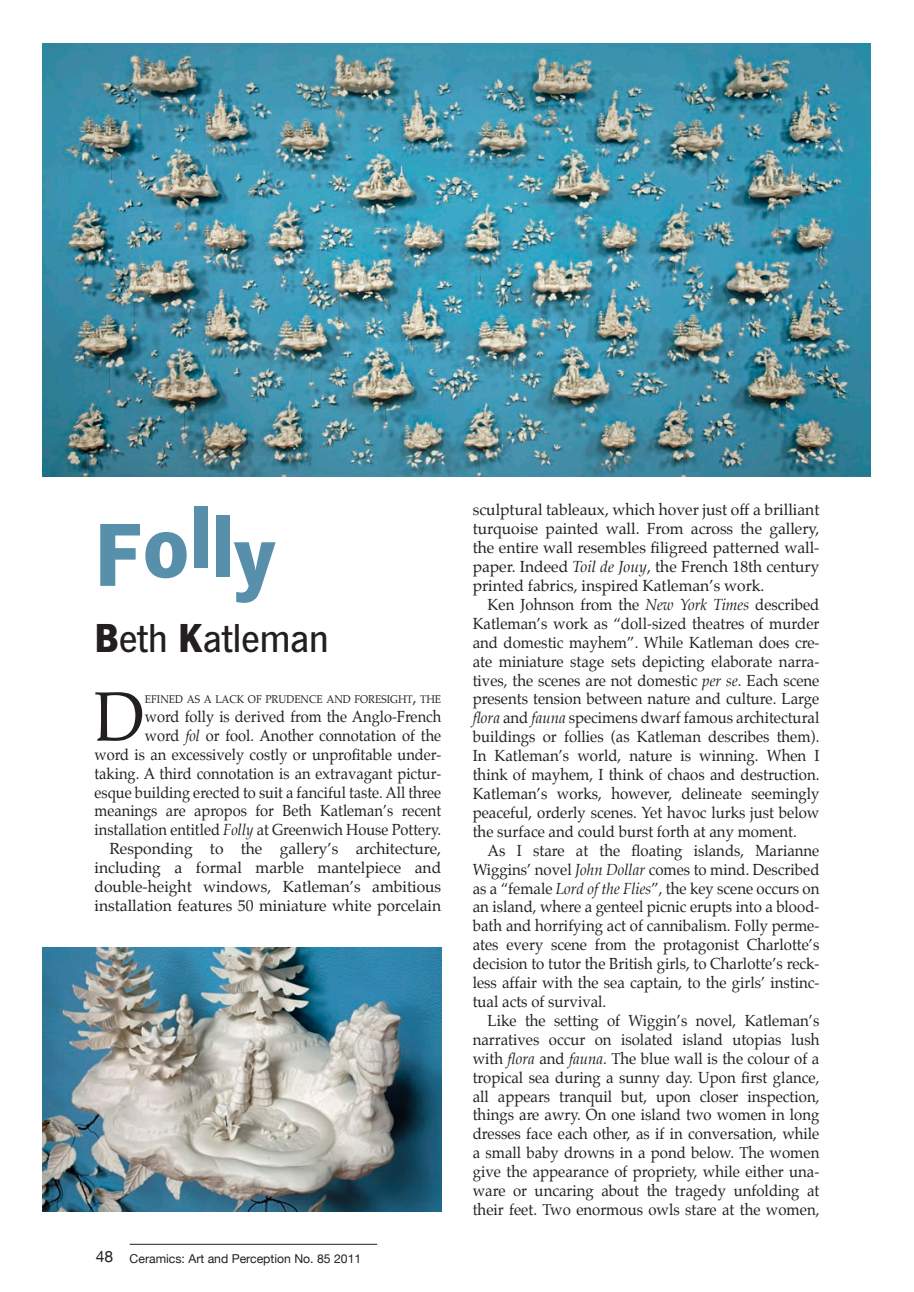
<style>
.page{position:relative;width:914px;height:1292px;background:#fff}
.page>*{position:absolute;margin:0;border:0;box-sizing:border-box;transform-origin:0 0}
.t1{font:700 92.75px "News Got T";color:#5890ab}
.body_copy{font:70px "Palatino";color:#231f20;scale:.93 1}
.t2{font:500 42px "News Got T";color:#231f20}
.body_copy-2{font:15.75px/18.9px "Palatino";color:#231f20;text-align:justify;scale:.95 1}
.body_copy-3{font:15.75px/18.9px "Palatino";color:#231f20;text-align:justify}
.body_copy-4{font:15.75px/18.9px "Palatino";color:#231f20;text-align:right;scale:.93 1}
.t3{font:15.75px "Helvetica Neue";color:#231f20}
.t4{font:12.25px "Helvetica Neue";color:#231f20}
.body_copy-5{font:11.03px "Palatino";color:#231f20;scale:.93 1}
.s1{font-weight:700}
.s2{font-size:15.75px}
.s3{font-style:italic}
</style>
<div class="page">
<hr style="left:130px;top:1243px;width:247px;height:1px;background:#231f20">
<img style="left:42px;top:44px;width:828px;height:432px">
<img style="left:42px;top:947px;width:399px;height:264px">
<p class="t1" style="left:94px;top:491px;width:182px">Folly</p>
<p class="t2" style="left:94px;top:615px;width:236px"><span class="s1">B</span>eth <span class="s1">K</span>atleman</p>
<p class="body_copy" style="left:94px;top:658px;width:56px">D</p>
<p class="body_copy-5" style="left:145px;top:690px;width:320px">EFINED AS A LACK OF PRUDENCE AND FORESIGHT<span class="s2">,</span> THE</p>
<p class="body_copy-4" style="left:94px;top:707px;width:374px">word folly is derived from the Anglo-French<br>word <span class="s3">fol</span> or fool. Another connotation of the<br>word is an excessively costly or unprofitable under&shy;taking. A third connotation is an extravagant pictur&shy;esque building erected to suit a fanciful taste. All three meanings are apropos for Beth Katleman’s recent installation entitled <span class="s3">Folly</span> at Greenwich House Pottery.</p>
<p class="body_copy-3" style="left:94px;top:839px;width:348px;text-indent:15px">Responding to the gallery’s architecture, including a formal marble mantelpiece and double-height windows, Katleman’s ambitious installation features 50 miniature white porcelain</p>
<p class="t3" style="left:96px;top:1247px;width:19px">48</p>
<p class="t4" style="left:130px;top:1251px;width:233px">Ceramics: Art and Perception No. 85 2011</p>
<p class="body_copy-3" style="left:472px;top:500px;width:348px">sculptural tableaux, which hover just off a brilliant turquoise painted wall. From across the gallery, the entire wall resembles filigreed patterned wall&shy;paper. Indeed <span class="s3">Toil de Jouy</span>, the French 18th century printed fabrics, inspired Katleman’s work.</p>
<p class="body_copy-2" style="left:472px;top:595px;width:366px;text-indent:15px">Ken Johnson from the <span class="s3">New York Times</span> described Katleman’s work as “doll-sized theatres of murder and domestic mayhem”. While Katleman does cre&shy;ate miniature stage sets depicting elaborate narra&shy;tives, the scenes are not domestic <span class="s3">per se</span>. Each scene presents tension between nature and culture. Large <span class="s3">flora</span> and <span class="s3">fauna</span> specimens dwarf famous architectural buildings or follies (as Katleman describes them).<br>In Katleman’s world, nature is winning. When I think of mayhem, I think of chaos and destruction.<br>Katleman’s works, however, delineate seemingly peaceful, orderly scenes. Yet havoc lurks just below the surface and could burst forth at any moment.</p>
<p class="body_copy-2" style="left:472px;top:841px;width:366px;text-indent:15px">As I stare at the floating islands, Marianne Wiggins’ novel <span class="s3">John Dollar</span> comes to mind. Described as a “female <span class="s3">Lord of the Flies</span>”, the key scene occurs on an island, where a genteel picnic erupts into a blood&shy;bath and horrifying act of cannibalism. Folly perme&shy;ates every scene from the protagonist Charlotte’s decision to tutor the British girls, to Charlotte’s reck&shy;less affair with the sea captain, to the girls’ instinc&shy;tual acts of survival.</p>
<p class="body_copy-2" style="left:472px;top:1011px;width:366px;text-indent:15px">Like the setting of Wiggin’s novel, Katleman’s narratives occur on isolated island utopias lush with <span class="s3">flora</span> and <span class="s3">fauna</span>. The blue wall is the colour of a tropical sea during a sunny day. Upon first glance, all appears tranquil but, upon closer inspection, things are awry. On one island two women in long dresses face each other, as if in conversation, while a small baby drowns in a pond below. The women give the appearance of propriety, while either una&shy;ware or uncaring about the tragedy unfolding at their feet. Two enormous owls stare at the women,</p>
</div>
